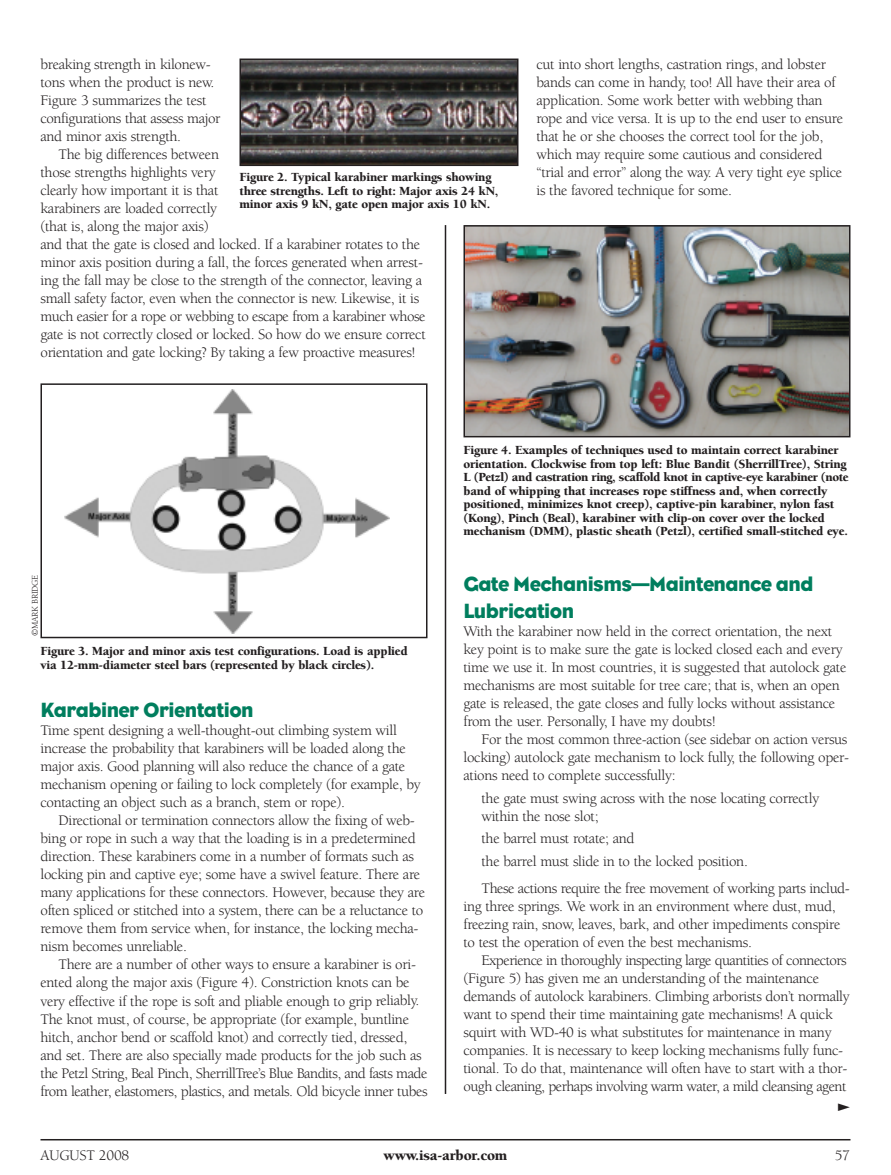
<style>
.page{position:relative;width:891px;height:1175px;background:#fff}
.page>*{position:absolute;margin:0;border:0;box-sizing:border-box;transform-origin:0 0}
.t1{font:21px/27px "Bureau Eagle";letter-spacing:-.025em;color:#007e5e}
.t2{font:15px/18px "Berkeley";letter-spacing:-.02em;color:#231f20}
.t3{font:900 15px "Berkeley";letter-spacing:-.015em;color:#231f20}
.t4{font:900 12.75px/13.5px "Berkeley";letter-spacing:-.015em;color:#231f20}
.t5{font:9px "Berkeley";letter-spacing:-.02em;color:#231f20}
</style>
<div class="page">
<hr style="left:445px;top:225px;width:1px;height:869px;background:#231f20">
<hr style="left:40px;top:1138px;width:810px;height:2px;background:#231f20">
<img style="left:243px;top:61px;width:273px;height:102px">
<div style="left:240px;top:58px;width:279px;height:108px;border:2px solid #231f20"></div>
<img style="left:65px;top:390px;width:325px;height:243px">
<div style="left:40px;top:383px;width:388px;height:255px;border:2px solid #231f20"></div>
<img style="left:467px;top:228px;width:381px;height:206px">
<div style="left:464px;top:225px;width:387px;height:212px;border:2px solid #231f20"></div>
<p class="t2" style="left:40px;top:57px;width:182px">breaking strength in kilonew&shy;tons when the product is new.<br>Figure 3 summarizes the test configurations that assess major and minor axis strength.</p>
<p class="t2" style="left:40px;top:147px;width:387px;text-indent:18px">The big differences between<br>those strengths highlights very<br>clearly how important it is that<br>karabiners are loaded correctly<br>(that is, along the major axis)<br>and that the gate is closed and locked. If a karabiner rotates to the minor axis position during a fall, the forces generated when arrest&shy;ing the fall may be close to the strength of the connector, leaving a small safety factor, even when the connector is new. Likewise, it is much easier for a rope or webbing to escape from a karabiner whose gate is not correctly closed or locked. So how do we ensure correct orientation and gate locking? By taking a few proactive measures!</p>
<p class="t4" style="left:240px;top:171px;width:260px">Figure 2. Typical karabiner markings showing three strengths. Left to right: Major axis 24 kN, minor axis 9 kN, gate open major axis 10 kN.</p>
<p class="t2" style="left:536px;top:57px;width:308px">cut into short lengths, castration rings, and lobster bands can come in handy, too! All have their area of application. Some work better with webbing than rope and vice versa. It is up to the end user to ensure that he or she chooses the correct tool for the job, which may require some cautious and considered “trial and error” along the way. A very tight eye splice is the favored technique for some.</p>
<p class="t5" style="left:31px;top:636px;width:63px;rotate:-90deg">©MARK BRIDGE</p>
<p class="t4" style="left:40px;top:645px;width:369px">Figure 3. Major and minor axis test configurations. Load is applied via 12-mm-diameter steel bars (represented by black circles).</p>
<h1 class="t1" style="left:40px;top:696px;width:215px">Karabiner Orientation</h1>
<p class="t2" style="left:40px;top:723px;width:382px">Time spent designing a well-thought-out climbing system will increase the probability that karabiners will be loaded along the major axis. Good planning will also reduce the chance of a gate mechanism opening or failing to lock completely (for example, by contacting an object such as a branch, stem or rope).</p>
<p class="t2" style="left:40px;top:813px;width:386px;text-indent:18px">Directional or termination connectors allow the fixing of web&shy;bing or rope in such a way that the loading is in a predetermined direction. These karabiners come in a number of formats such as locking pin and captive eye; some have a swivel feature. There are many applications for these connectors. However, because they are often spliced or stitched into a system, there can be a reluctance to remove them from service when, for instance, the locking mecha&shy;nism becomes unreliable.</p>
<p class="t2" style="left:40px;top:957px;width:389px;text-indent:18px">There are a number of other ways to ensure a karabiner is ori&shy;ented along the major axis (Figure 4). Constriction knots can be very effective if the rope is soft and pliable enough to grip reliably.<br>The knot must, of course, be appropriate (for example, buntline hitch, anchor bend or scaffold knot) and correctly tied, dressed, and set. There are also specially made products for the job such as the Petzl String, Beal Pinch, SherrillTree’s Blue Bandits, and fasts made from leather, elastomers, plastics, and metals. Old bicycle inner tubes</p>
<p class="t4" style="left:464px;top:444px;width:387px">Figure 4. Examples of techniques used to maintain correct karabiner orientation. Clockwise from top left: Blue Bandit (SherrillTree), String L (Petzl) and castration ring, scaffold knot in captive-eye karabiner (note band of whipping that increases rope stiffness and, when correctly positioned, minimizes knot creep), captive-pin karabiner, nylon fast (Kong), Pinch (Beal), karabiner with clip-on cover over the locked mechanism (DMM), plastic sheath (Petzl), certified small-stitched eye.</p>
<h1 class="t1" style="left:464px;top:570px;width:351px">Gate Mechanisms—Maintenance and<br>Lubrication</h1>
<p class="t2" style="left:464px;top:624px;width:384px">With the karabiner now held in the correct orientation, the next key point is to make sure the gate is locked closed each and every time we use it. In most countries, it is suggested that autolock gate mechanisms are most suitable for tree care; that is, when an open gate is released, the gate closes and fully locks without assistance from the user. Personally, I have my doubts!</p>
<p class="t2" style="left:464px;top:732px;width:387px;text-align:justify;text-indent:18px">For the most common three-action (see sidebar on action versus locking) autolock gate mechanism to lock fully, the following oper&shy;ations need to complete successfully:</p>
<p class="t2" style="left:482px;top:790px;width:339px">the gate must swing across with the nose locating correctly within the nose slot;</p>
<p class="t2" style="left:482px;top:828px;width:268px;line-height:22.5px">the barrel must rotate; and<br>the barrel must slide in to the locked position.</p>
<p class="t2" style="left:464px;top:880px;width:388px;text-indent:18px">These actions require the free movement of working parts includ&shy;ing three springs. We work in an environment where dust, mud, freezing rain, snow, leaves, bark, and other impediments conspire to test the operation of even the best mechanisms.</p>
<p class="t2" style="left:464px;top:952px;width:388px;text-indent:18px">Experience in thoroughly inspecting large quantities of connectors (Figure 5) has given me an understanding of the maintenance demands of autolock karabiners. Climbing arborists don’t normally want to spend their time maintaining gate mechanisms! A quick squirt with WD-40 is what substitutes for maintenance in many companies. It is necessary to keep locking mechanisms fully func&shy;tional. To do that, maintenance will often have to start with a thor&shy;ough cleaning, perhaps involving warm water, a mild cleansing agent</p>
<p class="t2" style="left:40px;top:1147px;width:90px">AUGUST 2008</p>
<p class="t3" style="left:384px;top:1149px;width:125px">www.isa-arbor.com</p>
<p class="t2" style="left:835px;top:1147px;width:17px">57</p>
</div>
